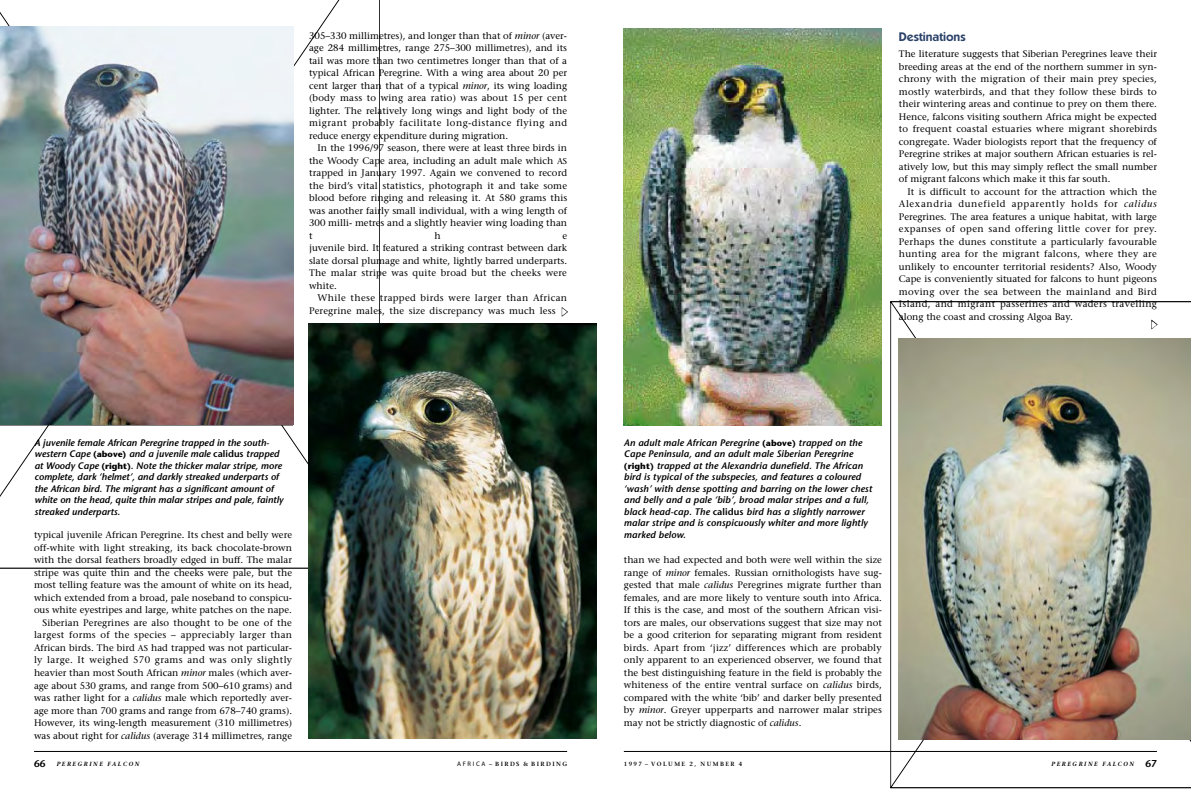
<style>
.page{position:relative;width:1191px;height:794px;background:#fff}
.page>*{position:absolute;margin:0;border:0;box-sizing:border-box;transform-origin:0 0}
.t1{font:600 12px "Koblenz";color:#2b4269}
.t2{font:9.5px/12.5px "Stone Serif";color:#000;text-align:justify}
.t3{font:italic 600 9.5px/11.5px "Stone Sans";letter-spacing:.01em;color:#000}
.t4{font:9.5px/12.5px "Stone Serif";letter-spacing:.025em;color:#000}
.t5{font:600 6px "Stone Serif";letter-spacing:.24em;color:#000}
.t6{font:italic 600 6px "Stone Serif";letter-spacing:.24em;color:#000}
.s1{font-style:italic}
.s2{font-size:8.5px}
.s3{font-weight:700;font-style:normal;font-size:8.5px}
.s4{font-style:normal}
.s5{font-family:"Stone Sans";font-style:normal;font-size:10px}
.s6{font-family:"Myriad Pro";font-weight:400;font-size:6.5px}
</style>
<div class="page">
<hr style="left:624px;top:751px;width:533px;height:1px;background:#000">
<hr style="left:34px;top:751px;width:533px;height:1px;background:#000">
<svg style="left:0;top:0;width:380px;height:568px"></svg>
<svg style="left:890px;top:301px;width:301px;height:487px"></svg>
<img style="left:624px;top:28px;width:258px;height:397px">
<img style="left:898px;top:338px;width:293px;height:401px">
<img style="left:308px;top:323px;width:289px;height:415px">
<img style="left:0;top:26px;width:294px;height:398px">
<svg style="left:1151px;top:319px;width:6px;height:10px"></svg>
<svg style="left:562px;top:307px;width:6px;height:10px"></svg>
<p class="t2" style="left:309px;top:29px;width:260px">305–330 millimetres), and longer than that of <span class="s1">minor</span> (aver&shy;age 284 millimetres, range 275–300 millimetres), and its tail was more than two centimetres longer than that of a typical African Peregrine. With a wing area about 20 per cent larger than that of a typical <span class="s1">minor</span>, its wing loading (body mass to wing area ratio) was about 15 per cent lighter. The relatively long wings and light body of the migrant probably facilitate long-distance flying and reduce energy expenditure during migration.</p>
<p class="t2" style="left:309px;top:142px;width:260px;text-indent:9px">In the 1996/97 season, there were at least three birds in the Woody Cape area, including an adult male which <span class="s2">AS </span>trapped in January 1997. Again we convened to record the bird’s vital statistics, photograph it and take some blood before ringing and releasing it. At 580 grams this was another fairly small individual, with a wing length of 300 milli- metres and a slightly heavier wing loading than t</p>
<p class="t2" style="left:434px;top:229px;width:8px">h</p>
<p class="t2" style="left:309px;top:229px;width:259px;text-indent:253px">e juvenile bird. It featured a striking contrast between dark slate dorsal plumage and white, lightly barred underparts.<br>The malar stripe was quite broad but the cheeks were white.</p>
<p class="t4" style="left:309px;top:292px;width:259px;text-indent:9px">While these trapped birds were larger than African<br>Peregrine males, the size discrepancy was much less</p>
<p class="t1" style="left:899px;top:29px;width:68px">Destinations</p>
<p class="t2" style="left:899px;top:48px;width:260px">The literature suggests that Siberian Peregrines leave their breeding areas at the end of the northern summer in syn&shy;chrony with the migration of their main prey species, mostly waterbirds, and that they follow these birds to their wintering areas and continue to prey on them there.<br>Hence, falcons visiting southern Africa might be expected to frequent coastal estuaries where migrant shorebirds congregate. Wader biologists report that the frequency of Peregrine strikes at major southern African estuaries is rel&shy;atively low, but this may simply reflect the small number of migrant falcons which make it this far south.</p>
<p class="t2" style="left:899px;top:185px;width:260px;text-indent:9px">It is difficult to account for the attraction which the Alexandria dunefield apparently holds for <span class="s1">calidus </span>Peregrines. The area features a unique habitat, with large expanses of open sand offering little cover for prey.<br>Perhaps the dunes constitute a particularly favourable hunting area for the migrant falcons, where they are unlikely to encounter territorial residents? Also, Woody Cape is conveniently situated for falcons to hunt pigeons moving over the sea between the mainland and Bird Island, and migrant passerines and waders travelling along the coast and crossing Algoa Bay.</p>
<p class="t3" style="left:35px;top:436px;width:250px">A juvenile female African Peregrine trapped in the south&shy;western Cape <span class="s3">(above)</span> and a juvenile male <span class="s4">calidus</span> trapped at Woody Cape <span class="s3">(right)</span>. Note the thicker malar stripe, more complete, dark ‘helmet’, and darkly streaked underparts of the African bird. The migrant has a significant amount of white on the head, quite thin malar stripes and pale, faintly streaked underparts.</p>
<p class="t3" style="left:624px;top:436px;width:250px">An adult male African Peregrine <span class="s3">(above)</span> trapped on the Cape Peninsula, and an adult male Siberian Peregrine <span class="s3">(right)</span> trapped at the Alexandria dunefield. The African bird is typical of the subspecies, and features a coloured ‘wash’ with dense spotting and barring on the lower chest and belly and a pale ‘bib’, broad malar stripes and a full, black head-cap. The <span class="s4">calidus</span> bird has a slightly narrower malar stripe and is conspicuously whiter and more lightly marked below.</p>
<p class="t2" style="left:34px;top:529px;width:260px;text-align:right">typical juvenile African Peregrine. Its chest and belly were off-white with light streaking, its back chocolate-brown with the dorsal feathers broadly edged in buff. The malar stripe was quite thin and the cheeks were pale, but the most telling feature was the amount of white on its head, which extended from a broad, pale noseband to conspicu&shy;ous white eyestripes and large, white patches on the nape.<br>Siberian Peregrines are also thought to be one of the largest forms of the species – appreciably larger than African birds. The bird <span class="s2">AS</span> had trapped was not particular&shy;ly large. It weighed 570 grams and was only slightly heavier than most South African <span class="s1">minor</span> males (which aver&shy;age about 530 grams, and range from 500–610 grams) and was rather light for a <span class="s1">calidus</span> male which reportedly aver&shy;age more than 700 grams and range from 678–740 grams).<br>However, its wing-length measurement (310 millimetres) was about right for <span class="s1">calidus</span> (average 314 millimetres, range</p>
<p class="t2" style="left:624px;top:554px;width:259px">than we had expected and both were well within the size range of <span class="s1">minor</span> females. Russian ornithologists have sug&shy;gested that male <span class="s1">calidus</span> Peregrines migrate further than females, and are more likely to venture south into Africa.<br>If this is the case, and most of the southern African visi&shy;tors are males, our observations suggest that size may not be a good criterion for separating migrant from resident birds. Apart from ‘jizz’ differences which are probably only apparent to an experienced observer, we found that the best distinguishing feature in the field is probably the whiteness of the entire ventral surface on <span class="s1">calidus</span> birds, compared with the white ‘bib’ and darker belly presented by <span class="s1">minor</span>. Greyer upperparts and narrower malar stripes may not be strictly diagnostic of <span class="s1">calidus</span>.</p>
<p class="t6" style="left:34px;top:760px;width:29px"><span class="s5">66</span> PEREGRINE</p>
<p class="t6" style="left:107px;top:760px;width:34px">FALCON</p>
<p class="t5" style="left:457px;top:760px;width:111px"><span class="s6">AFRICA</span> – BIRDS &amp; BIRDING</p>
<p class="t5" style="left:624px;top:760px;width:120px">1997 – VOLUME 2, NUMBER 4</p>
<p class="t6" style="left:1051px;top:760px;width:107px">PEREGRINE FALCON <span class="s5">67</span></p>
</div>
